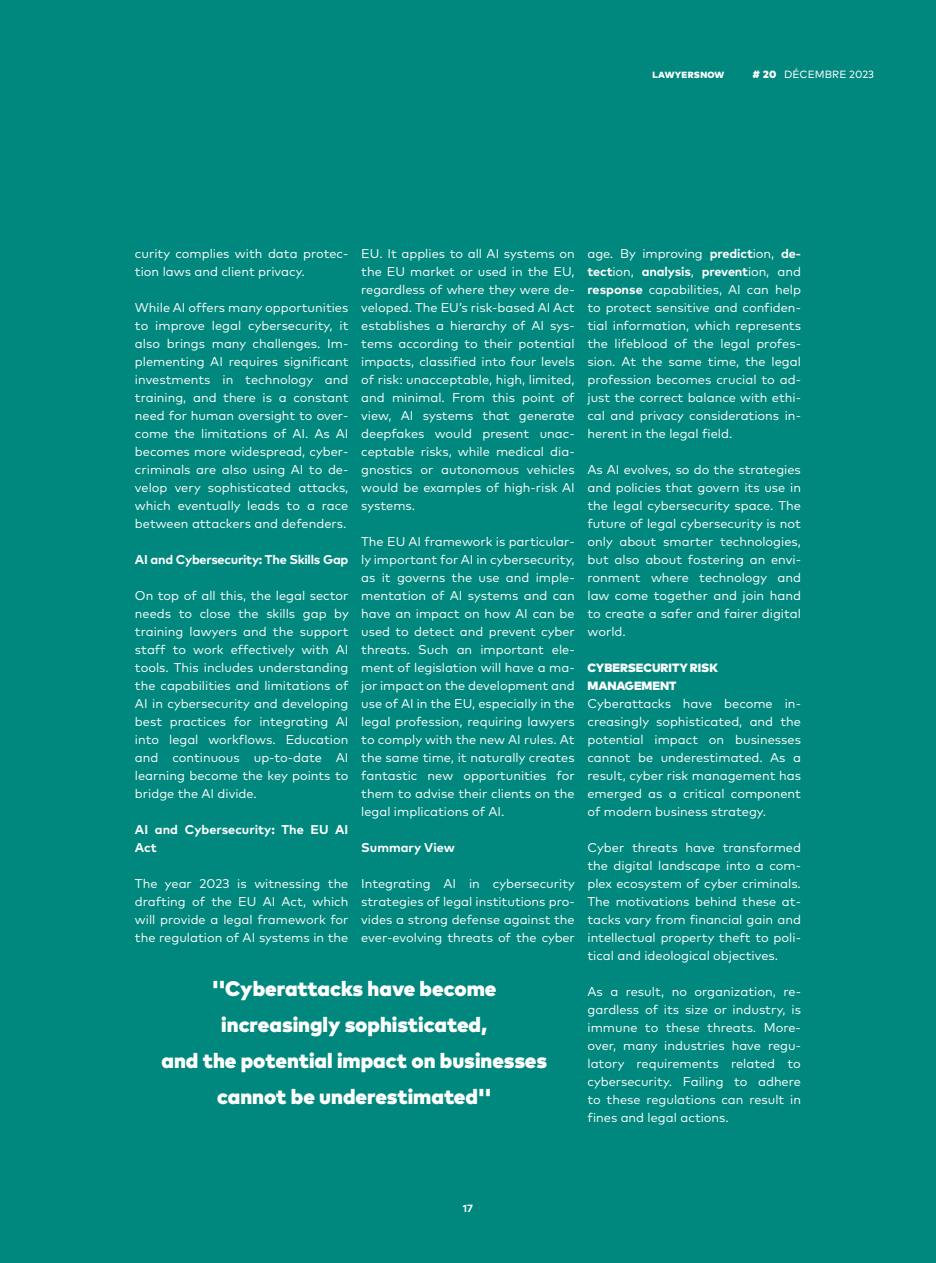
<style>
.page{position:relative;width:936px;height:1263px;background:#fff}
.page>*{position:absolute;margin:0;border:0;box-sizing:border-box;transform-origin:0 0}
.t1{font:900 21px/36px "Mark Pro";color:#fff;text-align:center}
.Body{font:12.75px/18px "Mark Pro";color:#fff;text-align:justify}
.Body-2{font:700 12.75px/18px "Mark Pro";letter-spacing:-.01em;color:#fff}
._2emes_titres_body{font:900 12px/18px "Mark Pro";letter-spacing:-.005em;color:#fff}
.t2{font:10.5px "Mark Pro";letter-spacing:.005em;color:#fff}
.t3{font:700 10.5px "Mark Pro";color:#fff}
.t4{font:900 9px "Mark Pro";letter-spacing:.035em;color:#fff}
.s1{font-weight:900}
.s2{font-weight:700}
</style>
<div class="page">
<div style="left:1px;top:0;width:934px;height:1263px;background:#00887e"></div>
<p class="t4" style="left:652px;top:67px;width:73px">LAWYERSNOW</p>
<p class="t2" style="left:752px;top:66px;width:123px"><span class="s1"># 20</span> DÉCEMBRE 2023</p>
<p class="Body" style="left:135px;top:243px;width:215px">curity complies with data protec&shy;tion laws and client privacy.</p>
<p class="Body" style="left:135px;top:297px;width:215px">While AI offers many opportunities to improve legal cybersecurity, it also brings many challenges. Im&shy;plementing AI requires significant investments in technology and training, and there is a constant need for human oversight to over&shy;come the limitations of AI. As AI becomes more widespread, cyber&shy;criminals are also using AI to de&shy;velop very sophisticated attacks, which eventually leads to a race between attackers and defenders.</p>
<p class="Body-2" style="left:135px;top:549px;width:215px">AI and Cybersecurity: The Skills Gap</p>
<p class="Body" style="left:135px;top:585px;width:215px">On top of all this, the legal sector needs to close the skills gap by training lawyers and the support staff to work effectively with AI tools. This includes understanding the capabilities and limitations of AI in cybersecurity and developing best practices for integrating AI into legal workflows. Education and continuous up-to-date AI learning become the key points to bridge the AI divide.</p>
<p class="Body-2" style="left:135px;top:819px;width:215px">AI and Cybersecurity: The EU AI<br>Act</p>
<p class="Body" style="left:135px;top:873px;width:215px">The year 2023 is witnessing the drafting of the EU AI Act, which will provide a legal framework for the regulation of AI systems in the</p>
<p class="Body" style="left:361px;top:243px;width:215px">EU. It applies to all AI systems on the EU market or used in the EU, regardless of where they were de&shy;veloped. The EU’s risk-based AI Act establishes a hierarchy of AI sys&shy;tems according to their potential impacts, classified into four levels of risk: unacceptable, high, limited, and minimal. From this point of view, AI systems that generate deepfakes would present unac&shy;ceptable risks, while medical dia&shy;gnostics or autonomous vehicles would be examples of high-risk AI systems.</p>
<p class="Body" style="left:361px;top:531px;width:215px">The EU AI framework is particular&shy;ly important for AI in cybersecurity, as it governs the use and imple&shy;mentation of AI systems and can have an impact on how AI can be used to detect and prevent cyber threats. Such an important ele&shy;ment of legislation will have a ma&shy;jor impact on the development and use of AI in the EU, especially in the legal profession, requiring lawyers to comply with the new AI rules. At the same time, it naturally creates fantastic new opportunities for them to advise their clients on the legal implications of AI.</p>
<p class="Body-2" style="left:361px;top:837px;width:95px">Summary View</p>
<p class="Body" style="left:361px;top:873px;width:215px">Integrating AI in cybersecurity strategies of legal institutions pro&shy;vides a strong defense against the ever-evolving threats of the cyber</p>
<p class="t1" style="left:212px;top:968px;width:286px">''Cyberattacks have become</p>
<p class="t1" style="left:221px;top:1004px;width:267px">increasingly sophisticated,</p>
<p class="t1" style="left:161px;top:1040px;width:387px">and the potential impact on businesses cannot be underestimated''</p>
<p class="Body" style="left:587px;top:243px;width:215px">age. By improving <span class="s2">predict</span>ion, <span class="s2">de&shy;tect</span>ion, <span class="s2">analysis</span>, <span class="s2">prevent</span>ion, and <span class="s2">response</span> capabilities, AI can help to protect sensitive and confiden&shy;tial information, which represents the lifeblood of the legal profes&shy;sion. At the same time, the legal profession becomes crucial to ad&shy;just the correct balance with ethi&shy;cal and privacy considerations in&shy;herent in the legal field.</p>
<p class="Body" style="left:587px;top:459px;width:215px">As AI evolves, so do the strategies and policies that govern its use in the legal cybersecurity space. The future of legal cybersecurity is not only about smarter technologies, but also about fostering an envi&shy;ronment where technology and law come together and join hand to create a safer and fairer digital world.</p>
<p class="_2emes_titres_body" style="left:587px;top:657px;width:132px">CYBERSECURITY RISK<br>MANAGEMENT</p>
<p class="Body" style="left:587px;top:693px;width:215px">Cyberattacks have become in&shy;creasingly sophisticated, and the potential impact on businesses cannot be underestimated. As a result, cyber risk management has emerged as a critical component of modern business strategy.</p>
<p class="Body" style="left:587px;top:837px;width:215px">Cyber threats have transformed the digital landscape into a com&shy;plex ecosystem of cyber criminals.<br>The motivations behind these at&shy;tacks vary from financial gain and intellectual property theft to poli&shy;tical and ideological objectives.</p>
<p class="Body" style="left:587px;top:981px;width:215px;text-align:left">As a result, no organization, re&shy;gardless of its size or industry, is immune to these threats. More&shy;over, many industries have regu&shy;latory requirements related to cybersecurity. Failing to adhere to these regulations can result in fines and legal actions.</p>
<p class="t3" style="left:463px;top:1200px;width:12px">17</p>
</div>
